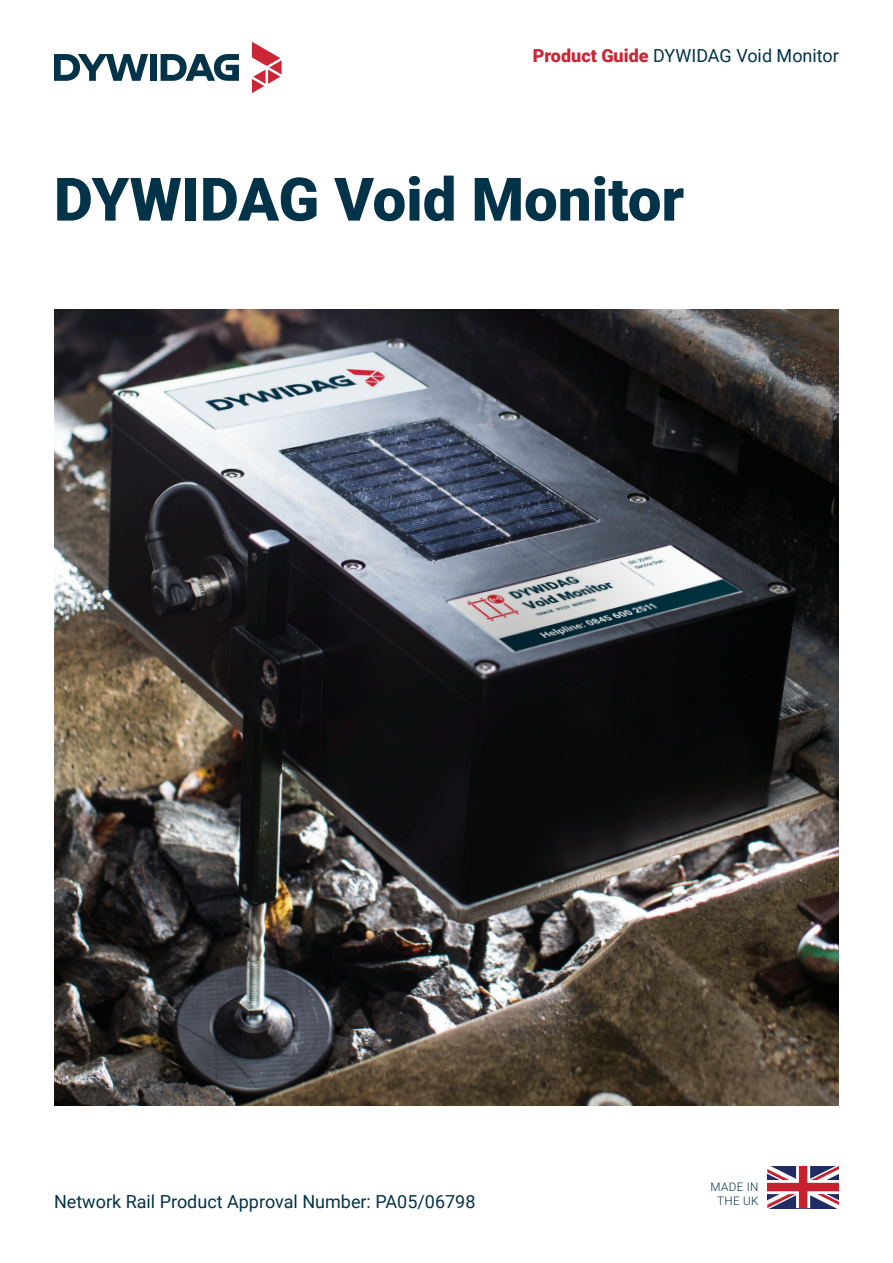
<style>
.page{position:relative;width:893px;height:1263px;background:#fff}
.page>*{position:absolute;margin:0;border:0;box-sizing:border-box;transform-origin:0 0}
.t1{font:900 60px "Roboto";color:#033348}
.t2{font:18px "Roboto";color:#033348}
.t3{font:300 11.7px/14.1px "Roboto";letter-spacing:.035em;color:#033348;text-align:center}
.s1{font-weight:900;color:#ca2636}
</style>
<div class="page">
<svg style="left:54px;top:54px;width:94px;height:27px"></svg>
<div style="left:150px;top:54px;width:7px;height:27px;background:#033348"></div>
<svg style="left:161px;top:54px;width:78px;height:27px"></svg>
<svg style="left:252px;top:42px;width:30px;height:51px"></svg>
<img style="left:54px;top:310px;width:785px;height:796px">
<svg style="left:767px;top:1166px;width:72px;height:42px"></svg>
<svg style="left:796px;top:1166px;width:14px;height:42px"></svg>
<svg style="left:767px;top:1180px;width:72px;height:14px"></svg>
<div style="left:799px;top:1166px;width:8px;height:42px;background:#c9202f"></div>
<div style="left:767px;top:1183px;width:72px;height:8px;background:#c9202f"></div>
<p class="t2" style="left:533px;top:43px;width:308px"><span class="s1">Product Guide</span> DYWIDAG Void Monitor</p>
<h1 class="t1" style="left:54px;top:157px;width:632px">DYWIDAG Void Monitor</h1>
<p class="t2" style="left:54px;top:1189px;width:423px">Network Rail Product Approval Number: PA05/06798</p>
<p class="t3" style="left:710px;top:1179px;width:50px">MADE IN<br>THE UK</p>
</div>
